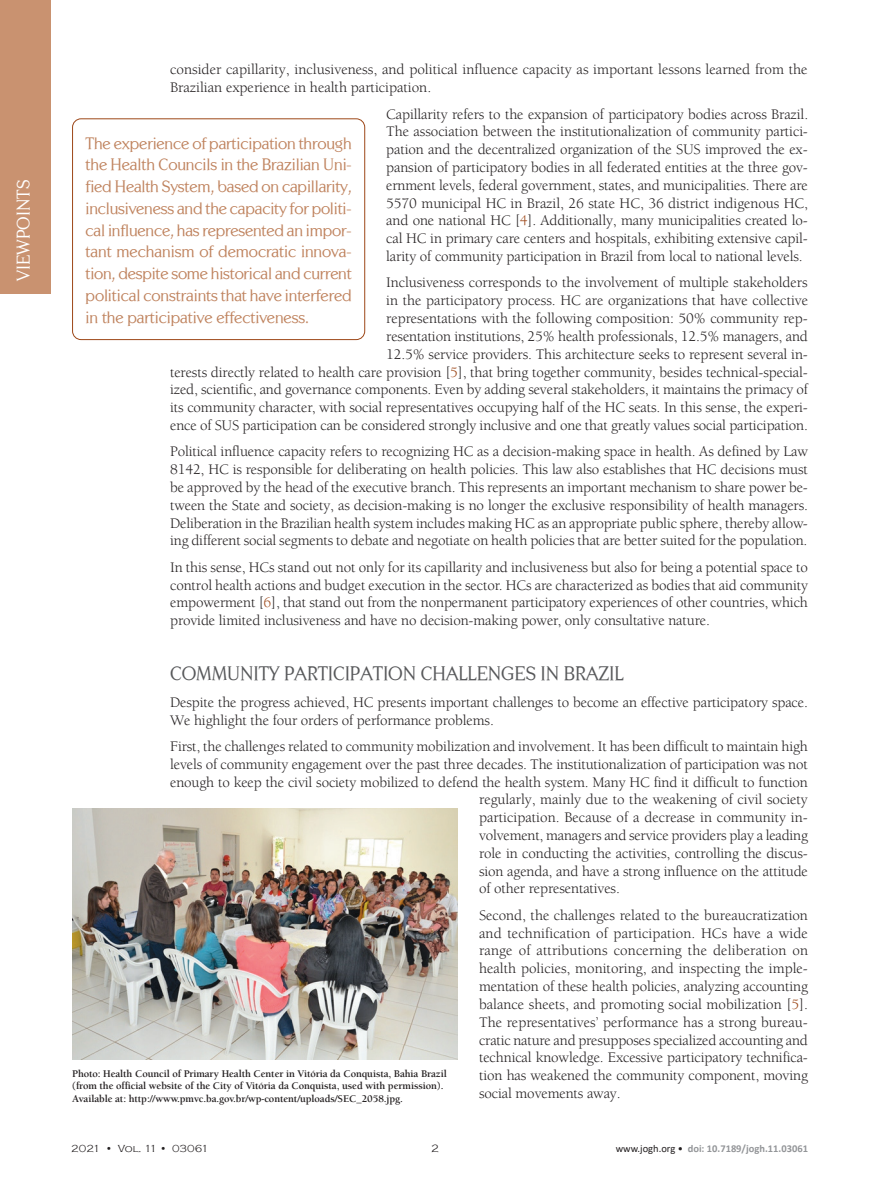
<style>
.page{position:relative;width:893px;height:1191px;background:#fff}
.page>*{position:absolute;margin:0;border:0;box-sizing:border-box;transform-origin:0 0}
.Podnaslovi_VIEW{font:19.5px "Centabel";letter-spacing:-.01em;color:#57585a}
.t1{font:18px "Centabel";color:#fff}
.LEAD_Viewpoints{font:16.5px/21.8px "Centabel";letter-spacing:-.01em;color:#bf825d;text-align:justify}
.Tekst_Osnovni{font:15px/17.9px "Berkeley Std";letter-spacing:-.01em;color:#231f20;text-align:justify}
.t2{font:300 10.95px "Copperplate Gothic";color:#231f20}
.potpisi_slike_Photo{font:700 10.5px/12.6px "Berkeley Std";letter-spacing:-.01em;color:#231f20}
.t3{font:700 10.5px "Calibri";color:#939598}
.t4{font:300 10.5px "Copperplate Gothic";color:#231f20}
.s1{color:#9d4718}
.s2{font-weight:400;color:#231f20}
</style>
<div class="page">
<div style="left:0;top:0;width:51px;height:293px;background:#c99270"></div>
<div style="left:72px;top:119px;width:293px;height:221px;border:1px solid #9d4718;border-radius:9px"></div>
<img style="left:72px;top:808px;width:386px;height:251px">
<p class="t1" style="left:13px;top:281px;width:103px;rotate:-90deg">VIEWPOINTS</p>
<p class="Tekst_Osnovni" style="left:170px;top:61px;width:639px">consider capillarity, inclusiveness, and political influence capacity as important lessons learned from the<br>Brazilian experience in health participation.</p>
<p class="Tekst_Osnovni" style="left:386px;top:105px;width:423px">Capillarity refers to the expansion of participatory bodies across Brazil.<br>The association between the institutionalization of community partici&shy;pation and the decentralized organization of the SUS improved the ex&shy;pansion of participatory bodies in all federated entities at the three gov&shy;ernment levels, federal government, states, and municipalities. There are 5570 municipal HC in Brazil, 26 state HC, 36 district indigenous HC, and one national HC [<span class="s1">4</span>]. Additionally, many municipalities created lo&shy;cal HC in primary care centers and hospitals, exhibiting extensive capil&shy;larity of community participation in Brazil from local to national levels.</p>
<p class="Tekst_Osnovni" style="left:170px;top:274px;width:640px;text-align:right">Inclusiveness corresponds to the involvement of multiple stakeholders<br>in the participatory process. HC are organizations that have collective<br>representations with the following composition: 50% community rep-<br>resentation institutions, 25% health professionals, 12.5% managers, and<br>12.5% service providers. This architecture seeks to represent several in-<br>terests directly related to health care provision [<span class="s1">5</span>], that bring together community, besides technical-special&shy;ized, scientific, and governance components. Even by adding several stakeholders, it maintains the primacy of its community character, with social representatives occupying half of the HC seats. In this sense, the experi&shy;ence of SUS participation can be considered strongly inclusive and one that greatly values social participation.</p>
<p class="Tekst_Osnovni" style="left:170px;top:443px;width:639px">Political influence capacity refers to recognizing HC as a decision-making space in health. As defined by Law 8142, HC is responsible for deliberating on health policies. This law also establishes that HC decisions must be approved by the head of the executive branch. This represents an important mechanism to share power be&shy;tween the State and society, as decision-making is no longer the exclusive responsibility of health managers.<br>Deliberation in the Brazilian health system includes making HC as an appropriate public sphere, thereby allow&shy;ing different social segments to debate and negotiate on health policies that are better suited for the population.</p>
<p class="Tekst_Osnovni" style="left:170px;top:558px;width:639px">In this sense, HCs stand out not only for its capillarity and inclusiveness but also for being a potential space to control health actions and budget execution in the sector. HCs are characterized as bodies that aid community empowerment [<span class="s1">6</span>], that stand out from the nonpermanent participatory experiences of other countries, which provide limited inclusiveness and have no decision-making power, only consultative nature.</p>
<p class="Podnaslovi_VIEW" style="left:170px;top:662px;width:455px">COMMUNITY PARTICIPATION CHALLENGES IN BRAZIL</p>
<p class="Tekst_Osnovni" style="left:170px;top:693px;width:639px">Despite the progress achieved, HC presents important challenges to become an effective participatory space.<br>We highlight the four orders of performance problems.</p>
<p class="Tekst_Osnovni" style="left:170px;top:737px;width:639px">First, the challenges related to community mobilization and involvement. It has been difficult to maintain high</p>
<p class="Tekst_Osnovni" style="left:170px;top:755px;width:639px">levels of community engagement over the past three decades. The institutionalization of participation was not</p>
<p class="Tekst_Osnovni" style="left:170px;top:773px;width:639px">enough to keep the civil society mobilized to defend the health system. Many HC find it difficult to function</p>
<p class="Tekst_Osnovni" style="left:479px;top:791px;width:330px">regularly, mainly due to the weakening of civil society</p>
<p class="Tekst_Osnovni" style="left:479px;top:809px;width:330px">participation. Because of a decrease in community in-</p>
<p class="Tekst_Osnovni" style="left:479px;top:826px;width:330px">volvement, managers and service providers play a leading</p>
<p class="Tekst_Osnovni" style="left:479px;top:844px;width:330px">role in conducting the activities, controlling the discus-</p>
<p class="Tekst_Osnovni" style="left:479px;top:862px;width:330px">sion agenda, and have a strong influence on the attitude</p>
<p class="Tekst_Osnovni" style="left:479px;top:880px;width:142px">of other representatives.</p>
<p class="Tekst_Osnovni" style="left:479px;top:906px;width:331px">Second, the challenges related to the bureaucratization and technification of participation. HCs have a wide range of attributions concerning the deliberation on health policies, monitoring, and inspecting the imple&shy;mentation of these health policies, analyzing accounting balance sheets, and promoting social mobilization [<span class="s1">5</span>].<br>The representatives’ performance has a strong bureau&shy;cratic nature and presupposes specialized accounting and technical knowledge. Excessive participatory technifica&shy;tion has weakened the community component, moving social movements away.</p>
<p class="LEAD_Viewpoints" style="left:86px;top:132px;width:268px">The experience of participation through the Health Councils in the Brazilian Uni&shy;fied Health System, based on capillarity, inclusiveness and the capacity for politi&shy;cal influence, has represented an impor&shy;tant mechanism of democratic innova&shy;tion, despite some historical and current political constraints that have interfered in the participative effectiveness.</p>
<p class="potpisi_slike_Photo" style="left:72px;top:1067px;width:376px">Photo: Health Council of Primary Health Center in Vitória da Conquista, Bahia Brazil (from the official website of the City of Vitória da Conquista, used with permission).<br>Available at: http://www.pmvc.ba.gov.br/wp-content/uploads/SEC_2058.jpg.</p>
<p class="t4" style="left:71px;top:1142px;width:139px">2021 • Vol. 11 • 03061</p>
<p class="t2" style="left:431px;top:1142px;width:9px">2</p>
<p class="t3" style="left:616px;top:1141px;width:194px"><span class="s2">www.jogh.org •</span> doi: 10.7189/jogh.11.03061</p>
</div>
